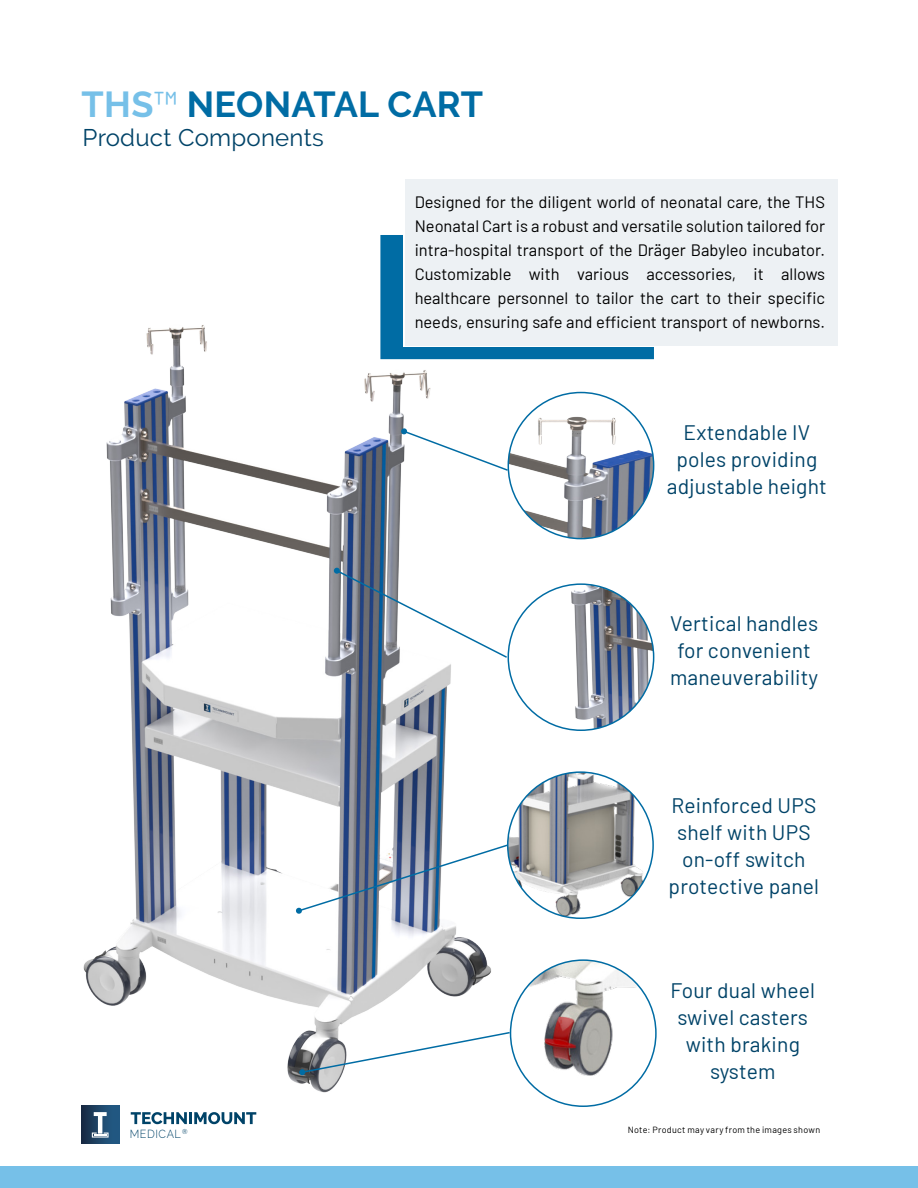
<style>
.page{position:relative;width:918px;height:1188px;background:#fff}
.page>*{position:absolute;margin:0;border:0;box-sizing:border-box;transform-origin:0 0}
.t1{font:700 36px "Raleway";letter-spacing:.01em;color:#006ca4}
.t2{font:24px "Raleway";letter-spacing:.01em;color:#004368}
.t3{font:21px/27px "Barlow";letter-spacing:.01em;color:#004368;text-align:center}
.t4{font:16.5px/24px "Barlow";color:#000;text-align:justify}
.t5{font:300 11.7px "Raleway";letter-spacing:.055em;color:#004368;scale:.93 1}
.t6{font:9px "Barlow";letter-spacing:.035em;color:#000}
.s1{color:#76c0e8}
.s2{font-family:"Barlow";font-weight:400;color:#76c0e8}
</style>
<div class="page">
<div style="left:380px;top:235px;width:274px;height:124px;border:30px solid #006ca4"></div>
<div style="left:0;top:1167px;width:918px;height:21px;background:#76c0e8"></div>
<svg style="left:131px;top:1112px;width:125px;height:12px"></svg>
<div style="left:81px;top:1106px;width:38px;height:38px;background:linear-gradient(to right,#1a2c45,#235d89)"></div>
<svg style="left:92px;top:1112px;width:17px;height:26px"></svg>
<div style="left:405px;top:179px;width:432px;height:167px;background:#edf1f4"></div>
<img style="left:83px;top:325px;width:408px;height:768px">
<img style="left:508px;top:772px;width:145px;height:146px;border-radius:73px">
<img style="left:511px;top:960px;width:145px;height:146px;border-radius:73px">
<img style="left:549px;top:586px;width:105px;height:144px">
<img style="left:508px;top:393px;width:146px;height:146px;border-radius:73px">
<svg style="left:402px;top:429px;width:108px;height:43px"></svg>
<div style="left:401px;top:428px;width:6px;height:7px;background:#006ca4;border-radius:3px"></div>
<svg style="left:334px;top:568px;width:175px;height:91px"></svg>
<svg style="left:296px;top:843px;width:213px;height:71px"></svg>
<svg style="left:299px;top:1031px;width:212px;height:45px"></svg>
<h1 class="t1" style="left:82px;top:84px;width:403px"><span class="s1">THS</span><span class="s2">™</span> NEONATAL CART</h1>
<h2 class="t2" style="left:83px;top:123px;width:243px">Product Components</h2>
<p class="t4" style="left:415px;top:189px;width:412px">Designed for the diligent world of neonatal care, the THS Neonatal Cart is a robust and versatile solution tailored for intra-hospital transport of the Dräger Babyleo incubator.<br>Customizable with various accessories, it allows healthcare personnel to tailor the cart to their specific needs, ensuring safe and efficient transport of newborns.</p>
<p class="t3" style="left:667px;top:418px;width:162px">Extendable IV poles providing adjustable height</p>
<p class="t3" style="left:670px;top:608px;width:150px">Vertical handles for convenient maneuverability</p>
<p class="t3" style="left:669px;top:790px;width:152px">Reinforced UPS shelf with UPS on-off switch protective panel</p>
<p class="t5" style="left:130px;top:1127px;width:64px">MEDICAL <sup>®</sup></p>
<p class="t3" style="left:671px;top:976px;width:146px">Four dual wheel swivel casters with braking system</p>
<p class="t6" style="left:628px;top:1123px;width:194px">Note: Product may vary from the images shown</p>
</div>
